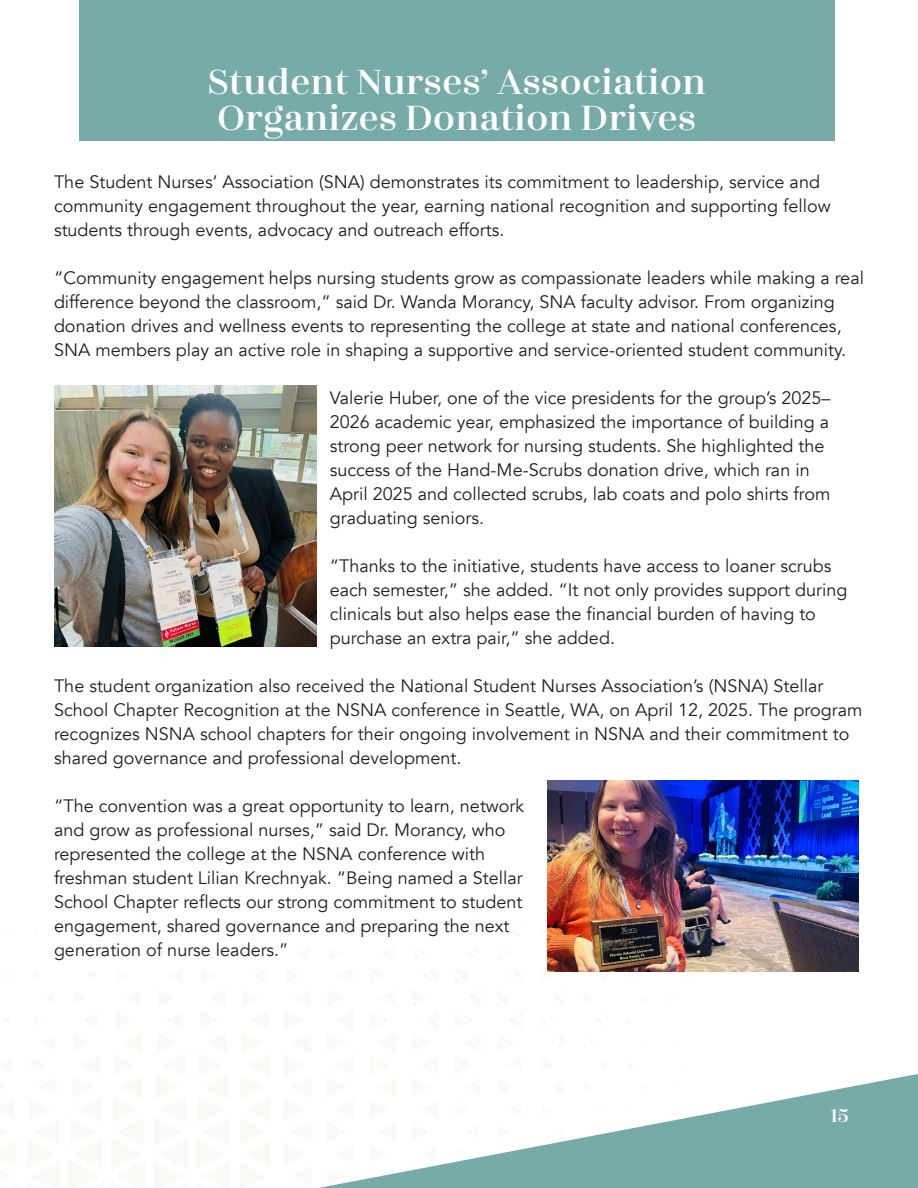
<style>
.page{position:relative;width:918px;height:1188px;background:#fff}
.page>*{position:absolute;margin:0;border:0;box-sizing:border-box;transform-origin:0 0}
.t1{font:600 39px "Zahrah";color:#fff}
.t2{font:600 21px "Zahrah";color:#fff}
.t3{font:18px/24px "Avenir";color:#231f20}
</style>
<div class="page">
<svg style="left:319px;top:1074px;width:599px;height:114px"></svg>
<div style="left:79px;top:0;width:756px;height:140px;background:#76aba8"></div>
<img style="left:54px;top:386px;width:262px;height:260px">
<img style="left:547px;top:781px;width:311px;height:191px">
<p class="t1" style="left:207px;top:60px;width:501px">Student Nurses’ Association</p>
<p class="t1" style="left:217px;top:96px;width:481px">Organizes Donation Drives</p>
<p class="t3" style="left:54px;top:170px;width:778px">The Student Nurses’ Association (SNA) demonstrates its commitment to leadership, service and community engagement throughout the year, earning national recognition and supporting fellow students through events, advocacy and outreach efforts.</p>
<p class="t3" style="left:54px;top:266px;width:812px">“Community engagement helps nursing students grow as compassionate leaders while making a real difference beyond the classroom,” said Dr. Wanda Morancy, SNA faculty advisor. From organizing donation drives and wellness events to representing the college at state and national conferences, SNA members play an active role in shaping a supportive and service-oriented student community.</p>
<p class="t3" style="left:330px;top:386px;width:502px">Valerie Huber, one of the vice presidents for the group’s 2025– 2026 academic year, emphasized the importance of building a strong peer network for nursing students. She highlighted the success of the Hand-Me-Scrubs donation drive, which ran in April 2025 and collected scrubs, lab coats and polo shirts from graduating seniors.</p>
<p class="t3" style="left:330px;top:554px;width:519px">“Thanks to the initiative, students have access to loaner scrubs each semester,” she added. “It not only provides support during clinicals but also helps ease the financial burden of having to purchase an extra pair,” she added.</p>
<p class="t3" style="left:54px;top:674px;width:810px">The student organization also received the National Student Nurses Association’s (NSNA) Stellar School Chapter Recognition at the NSNA conference in Seattle, WA, on April 12, 2025. The program recognizes NSNA school chapters for their ongoing involvement in NSNA and their commitment to shared governance and professional development.</p>
<p class="t3" style="left:54px;top:794px;width:472px">“The convention was a great opportunity to learn, network and grow as professional nurses,” said Dr. Morancy, who represented the college at the NSNA conference with freshman student Lilian Krechnyak. “Being named a Stellar School Chapter reflects our strong commitment to student engagement, shared governance and preparing the next generation of nurse leaders.”</p>
<p class="t2" style="left:831px;top:1103px;width:20px">15</p>
</div>
